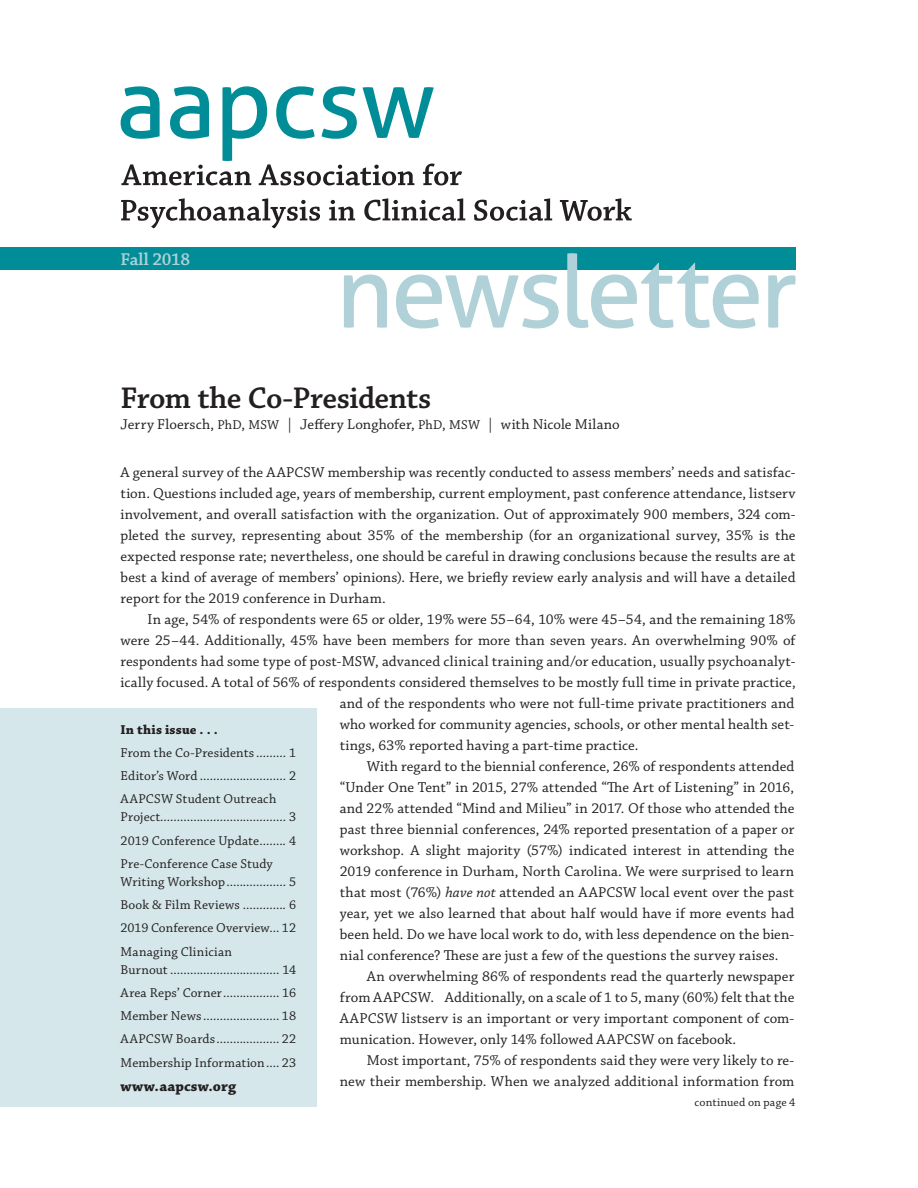
<style>
.page{position:relative;width:918px;height:1188px;background:#fff}
.page>*{position:absolute;margin:0;border:0;box-sizing:border-box;transform-origin:0 0}
.t1{font:600 31.5px "Chaparral Pro";letter-spacing:-.02em;color:#231f20}
.t2{font:600 18px "Chaparral Pro";letter-spacing:-.02em;color:#afd1d7}
.t3{font:15px/21px "Chaparral Pro";letter-spacing:.005em;color:#231f20;text-align:justify}
.t4{font:700 15px "Chaparral Pro";letter-spacing:.01em;color:#231f20}
.t5{font:13.5px/23.2px "Chaparral Pro";letter-spacing:.01em;color:#231f20;text-align:justify}
.t6{font:700 13.5px "Chaparral Pro";letter-spacing:.015em;color:#231f20}
.t7{font:12px "Chaparral Pro";letter-spacing:.01em;color:#231f20}
.s1{font-size:13.5px}
.s2{font-style:italic}
</style>
<div class="page">
<svg style="left:121px;top:86px;width:341px;height:99px"></svg>
<svg style="left:121px;top:198px;width:511px;height:30px"></svg>
<div style="left:0;top:247px;width:796px;height:23px;background:#008d97"></div>
<div style="left:0;top:708px;width:316px;height:399px;background:#d5e7ea"></div>
<svg style="left:344px;top:253px;width:452px;height:75px"></svg>
<p class="t2" style="left:121px;top:249px;width:71px">Fall 2018</p>
<h1 class="t1" style="left:121px;top:380px;width:312px">From the Co-Presidents</h1>
<p class="t3" style="left:121px;top:414px;width:501px">Jerry Floersch, <span class="s1">PhD</span>, <span class="s1">MSW</span> | Jeffery Longhofer, <span class="s1">PhD</span>, <span class="s1">MSW</span> | with Nicole Milano</p>
<p class="t3" style="left:121px;top:462px;width:677px">A general survey of the AAPCSW membership was recently conducted to assess members’ needs and satisfac&shy;tion. Questions included age, years of membership, current employment, past conference attendance, listserv involvement, and overall satisfaction with the organization. Out of approximately 900 members, 324 com&shy;pleted the survey, representing about 35% of the membership (for an organizational survey, 35% is the expected response rate; nevertheless, one should be careful in drawing conclusions because the results are at best a kind of average of members’ opinions). Here, we briefly review early analysis and will have a detailed report for the 2019 conference in Durham.</p>
<p class="t3" style="left:148px;top:609px;width:650px">In age, 54% of respondents were 65 or older, 19% were 55–64, 10% were 45–54, and the remaining 18%</p>
<p class="t3" style="left:121px;top:630px;width:676px">were 25–44. Additionally, 45% have been members for more than seven years. An overwhelming 90% of</p>
<p class="t3" style="left:121px;top:651px;width:676px">respondents had some type of post-MSW, advanced clinical training and/or education, usually psychoanalyt-</p>
<p class="t3" style="left:121px;top:672px;width:677px">ically focused. A total of 56% of respondents considered themselves to be mostly full time in private practice,</p>
<p class="t3" style="left:340px;top:693px;width:456px">and of the respondents who were not full-time private practitioners and</p>
<p class="t3" style="left:340px;top:714px;width:456px">who worked for community agencies, schools, or other mental health set-</p>
<p class="t3" style="left:340px;top:735px;width:300px">tings, 63% reported having a part-time practice.</p>
<p class="t3" style="left:367px;top:756px;width:429px">With regard to the biennial conference, 26% of respondents attended</p>
<p class="t3" style="left:340px;top:777px;width:456px">“Under One Tent” in 2015, 27% attended “The Art of Listening” in 2016,</p>
<p class="t3" style="left:340px;top:798px;width:456px">and 22% attended “Mind and Milieu” in 2017. Of those who attended the</p>
<p class="t3" style="left:340px;top:819px;width:456px">past three biennial conferences, 24% reported presentation of a paper or</p>
<p class="t3" style="left:340px;top:840px;width:456px">workshop. A slight majority (57%) indicated interest in attending the</p>
<p class="t3" style="left:340px;top:861px;width:456px">2019 conference in Durham, North Carolina. We were surprised to learn</p>
<p class="t3" style="left:340px;top:882px;width:456px">that most (76%) <span class="s2">have not</span> attended an AAPCSW local event over the past</p>
<p class="t3" style="left:340px;top:903px;width:456px">year, yet we also learned that about half would have if more events had</p>
<p class="t3" style="left:340px;top:924px;width:456px">been held. Do we have local work to do, with less dependence on the bien-</p>
<p class="t3" style="left:340px;top:945px;width:440px">nial conference? These are just a few of the questions the survey raises.</p>
<p class="t3" style="left:367px;top:966px;width:429px">An overwhelming 86% of respondents read the quarterly newspaper</p>
<p class="t3" style="left:340px;top:987px;width:456px">from AAPCSW. Additionally, on a scale of 1 to 5, many (60%) felt that the</p>
<p class="t3" style="left:340px;top:1008px;width:456px">AAPCSW listserv is an important or very important component of com-</p>
<p class="t3" style="left:340px;top:1029px;width:398px">munication. However, only 14% followed AAPCSW on facebook.</p>
<p class="t3" style="left:367px;top:1050px;width:429px">Most important, 75% of respondents said they were very likely to re-</p>
<p class="t3" style="left:340px;top:1071px;width:456px">new their membership. When we analyzed additional information from</p>
<p class="t6" style="left:121px;top:721px;width:99px">In this issue . . .</p>
<p class="t5" style="left:121px;top:741px;width:177px">From the Co-Presidents ......... 1<br>Editor’s Word .......................... 2<br>AAPCSW Student Outreach</p>
<p class="t5" style="left:121px;top:806px;width:177px">Project...................................... 3<br>2019 Conference Update........ 4<br>Pre-Conference Case Study</p>
<p class="t5" style="left:121px;top:870px;width:177px">Writing Workshop.................. 5<br>Book &amp; Film Reviews ............. 6<br>2019 Conference Overview... 12<br>Managing Clinician</p>
<p class="t5" style="left:121px;top:958px;width:177px">Burnout ................................. 14<br>Area Reps’ Corner................. 16<br>Member News ....................... 18<br>AAPCSW Boards................... 22<br>Membership Information.... 23</p>
<p class="t4" style="left:121px;top:1078px;width:117px">www.aapcsw.org</p>
<p class="t7" style="left:695px;top:1096px;width:103px">continued on page 4</p>
</div>
